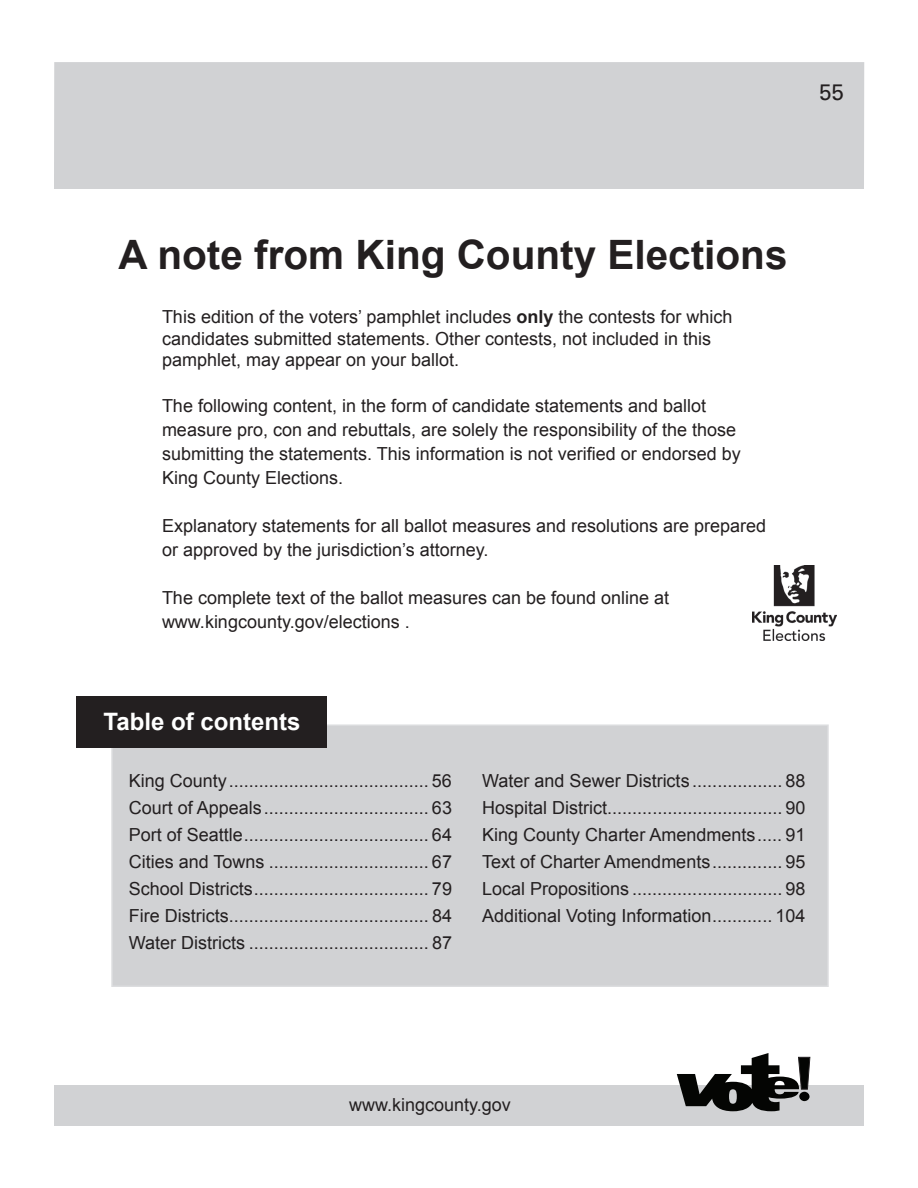
<style>
.page{position:relative;width:918px;height:1188px;background:#fff}
.page>*{position:absolute;margin:0;border:0;box-sizing:border-box;transform-origin:0 0}
.t1{font:700 40.5px "Arial";color:#231f20}
.t2{font:700 24px "Arial";color:#fff}
.t3{font:22.5px "Univers";color:#231f20}
.t4{font:18px/27px "Arial";color:#231f20}
.s1{font-weight:700}
</style>
<div class="page">
<div style="left:54px;top:1085px;width:810px;height:41px;background:#d1d2d4"></div>
<div style="left:54px;top:62px;width:810px;height:127px;background:#d1d2d4"></div>
<svg style="left:677px;top:1053px;width:133px;height:58px"></svg>
<div style="left:799px;top:1092px;width:11px;height:9px;background:#040503;border-radius:50%"></div>
<div style="left:111px;top:724px;width:718px;height:263px;background:#d1d2d4;border:2px solid #dcdddf"></div>
<img style="left:752px;top:565px;width:85px;height:75px">
<div style="left:76px;top:696px;width:251px;height:51px;background:#231f20"></div>
<p class="t3" style="left:819px;top:78px;width:27px">55</p>
<h1 class="t1" style="left:118px;top:232px;width:671px">A note from King County Elections</h1>
<p class="t4" style="left:162px;top:306px;width:572px;line-height:21.6px">This edition of the voters’ pamphlet includes <span class="s1">only</span> the contests for which candidates submitted statements. Other contests, not included in this pamphlet, may appear on your ballot.</p>
<p class="t4" style="left:162px;top:394px;width:580px;line-height:24px">The following content, in the form of candidate statements and ballot measure pro, con and rebuttals, are solely the responsibility of the those submitting the statements. This information is not verified or endorsed by King County Elections.</p>
<p class="t4" style="left:162px;top:514px;width:606px;line-height:24px">Explanatory statements for all ballot measures and resolutions are prepared or approved by the jurisdiction’s attorney.</p>
<p class="t4" style="left:162px;top:586px;width:509px;line-height:24px">The complete text of the ballot measures can be found online at www.kingcounty.gov/elections .</p>
<h2 class="t2" style="left:104px;top:708px;width:198px">Table of contents</h2>
<p class="t4" style="left:129px;top:767px;width:325px;text-align:justify">King County........................................ 56<br>Court of Appeals................................. 63<br>Port of Seattle..................................... 64<br>Cities and Towns ................................ 67<br>School Districts................................... 79<br>Fire Districts........................................ 84<br>Water Districts .................................... 87</p>
<p class="t4" style="left:482px;top:767px;width:325px;text-align:justify">Water and Sewer Districts .................. 88<br>Hospital District................................... 90<br>King County Charter Amendments..... 91<br>Text of Charter Amendments.............. 95<br>Local Propositions .............................. 98<br>Additional Voting Information............ 104</p>
<p class="t4" style="left:349px;top:1091px;width:163px">www.kingcounty.gov</p>
</div>
